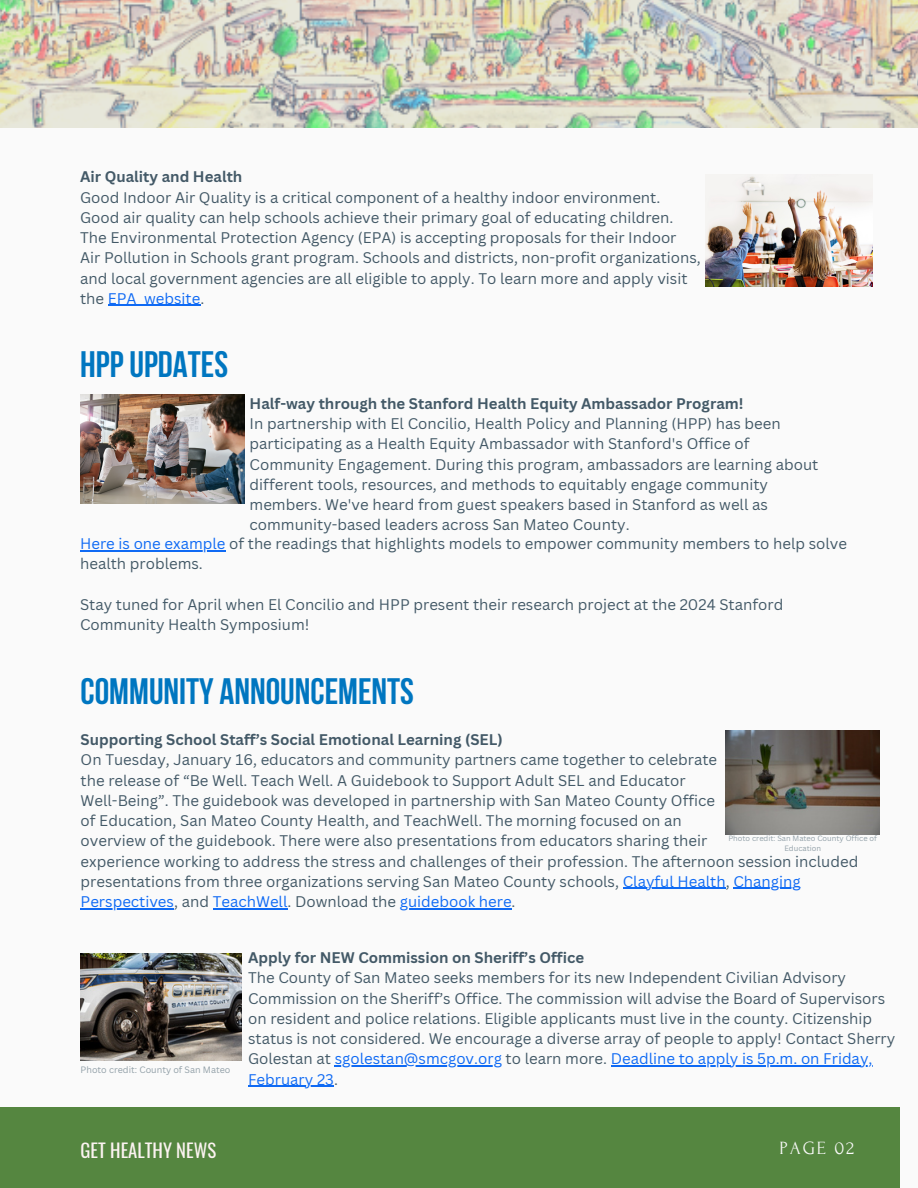
<style>
.page{position:relative;width:918px;height:1188px;background:#fafafa}
.page>*{position:absolute;margin:0;border:0;box-sizing:border-box;transform-origin:0 0}
.t1{font:700 36.75px "Bebas Neue";color:#0076c0}
.t2{font:18.75px "Oswald";color:#fcf3f1}
.t3{font:18.6px "Forum";letter-spacing:.1em;color:#fafafa}
.t4{font:15px/20.2px "Canva Sans";color:#435967}
.t5{font:15px "Canva Sans";color:#0f6af4}
.t6{font:700 15px "Canva Sans";color:#435967}
.t7{font:9px "Canva Sans";color:#92a0a8}
.t8{font:7.5px/10.1px "Canva Sans";color:#92a0a8;text-align:center}
.s1{font-weight:700}
.s2{color:#0f6af4}
.s3{color:#435967}
</style>
<div class="page">
<div style="left:0;top:1107px;width:900px;height:81px;background:#558640"></div>
<img style="left:0;top:0;width:918px;height:127px">
<img style="left:81px;top:395px;width:164px;height:109px">
<img style="left:706px;top:175px;width:166px;height:111px">
<img style="left:726px;top:731px;width:154px;height:103px">
<img style="left:81px;top:953px;width:161px;height:107px">
<svg style="left:108px;top:305px;width:36px;height:1px"></svg>
<hr style="left:144px;top:305px;width:56px;height:1px;background:#0f6af4">
<hr style="left:623px;top:888px;width:103px;height:1px;background:#0f6af4">
<hr style="left:733px;top:888px;width:68px;height:1px;background:#0f6af4">
<hr style="left:81px;top:908px;width:93px;height:1px;background:#0f6af4">
<hr style="left:213px;top:908px;width:74px;height:1px;background:#0f6af4">
<hr style="left:400px;top:908px;width:112px;height:1px;background:#0f6af4">
<hr style="left:80px;top:550px;width:145px;height:1px;background:#0f6af4">
<hr style="left:335px;top:1065px;width:167px;height:2px;background:#0f6af4">
<hr style="left:611px;top:1065px;width:262px;height:2px;background:#0f6af4">
<hr style="left:248px;top:1086px;width:86px;height:1px;background:#0f6af4">
<h1 class="t4" style="left:80px;top:166px;width:622px"><span class="s1">Air Quality and Health<br></span>Good Indoor Air Quality is a critical component of a healthy indoor environment.<br>Good air quality can help schools achieve their primary goal of educating children.<br>The Environmental Protection Agency (EPA) is accepting proposals for their Indoor<br>Air Pollution in Schools grant program. Schools and districts, non-profit organizations, and local government agencies are all eligible to apply. To learn more and apply visit the <span class="s2">EPA</span></h1>
<h3 class="t5" style="left:144px;top:288px;width:62px">website<span class="s3">.</span></h3>
<h3 class="t1" style="left:80px;top:349px;width:149px">HPPUPDATES</h3>
<h2 class="t4" style="left:250px;top:393px;width:570px"><span class="s1">Half-way through the Stanford Health Equity Ambassador Program!<br></span>In partnership with El Concilio, Health Policy and Planning (HPP) has been participating as a Health Equity Ambassador with Stanford's Office of Community Engagement. During this program, ambassadors are learning about different tools, resources, and methods to equitably engage community members. We've heard from guest speakers based in Stanford as well as community-based leaders across San Mateo County.</h2>
<p class="t4" style="left:80px;top:533px;width:768px"><span class="s2">Here is one example</span> of the readings that highlights models to empower community members to help solve health problems.</p>
<p class="t4" style="left:80px;top:594px;width:705px">Stay tuned for April when El Concilio and HPP present their research project at the 2024 Stanford<br>Community Health Symposium!</p>
<h2 class="t1" style="left:81px;top:676px;width:335px">COMMUNITY ANNOUNCEMENTS</h2>
<p class="t4" style="left:81px;top:729px;width:779px"><span class="s1">Supporting School Staff’s Social Emotional Learning (SEL)<br></span>On Tuesday, January 16, educators and community partners came together to celebrate<br>the release of “Be Well. Teach Well. A Guidebook to Support Adult SEL and Educator<br>Well-Being”. The guidebook was developed in partnership with San Mateo County Office<br>of Education, San Mateo County Health, and TeachWell. The morning focused on an<br>overview of the guidebook. There were also presentations from educators sharing their<br>experience working to address the stress and challenges of their profession. The afternoon session included presentations from three organizations serving San Mateo County schools, <span class="s2">Clayful Health</span>, <span class="s2">Changing</span></p>
<h4 class="t5" style="left:81px;top:891px;width:436px">Perspectives<span class="s3">, and</span> TeachWell<span class="s3">. Download the</span> guidebook here<span class="s3">.</span></h4>
<p class="t8" style="left:728px;top:833px;width:150px">Photo credit: San Mateo County Office of<br>Education</p>
<p class="t7" style="left:81px;top:1063px;width:151px">Photo credit: County of San Mateo</p>
<p class="t6" style="left:248px;top:947px;width:337px">Apply for NEW Commission on Sheriff’s Office</p>
<p class="t4" style="left:248px;top:967px;width:649px">The County of San Mateo seeks members for its new Independent Civilian Advisory Commission on the Sheriff’s Office. The commission will advise the Board of Supervisors on resident and police relations. Eligible applicants must live in the county. Citizenship status is not considered. We encourage a diverse array of people to apply! Contact Sherry Golestan at <span class="s2">sgolestan@smcgov.org</span> to learn more. <span class="s2">Deadline to apply is 5p.m. on Friday, February 23</span>.</p>
<h3 class="t2" style="left:81px;top:1136px;width:137px">GET HEALTHY NEWS</h3>
<h3 class="t3" style="left:780px;top:1138px;width:76px">PAGE 02</h3>
</div>
